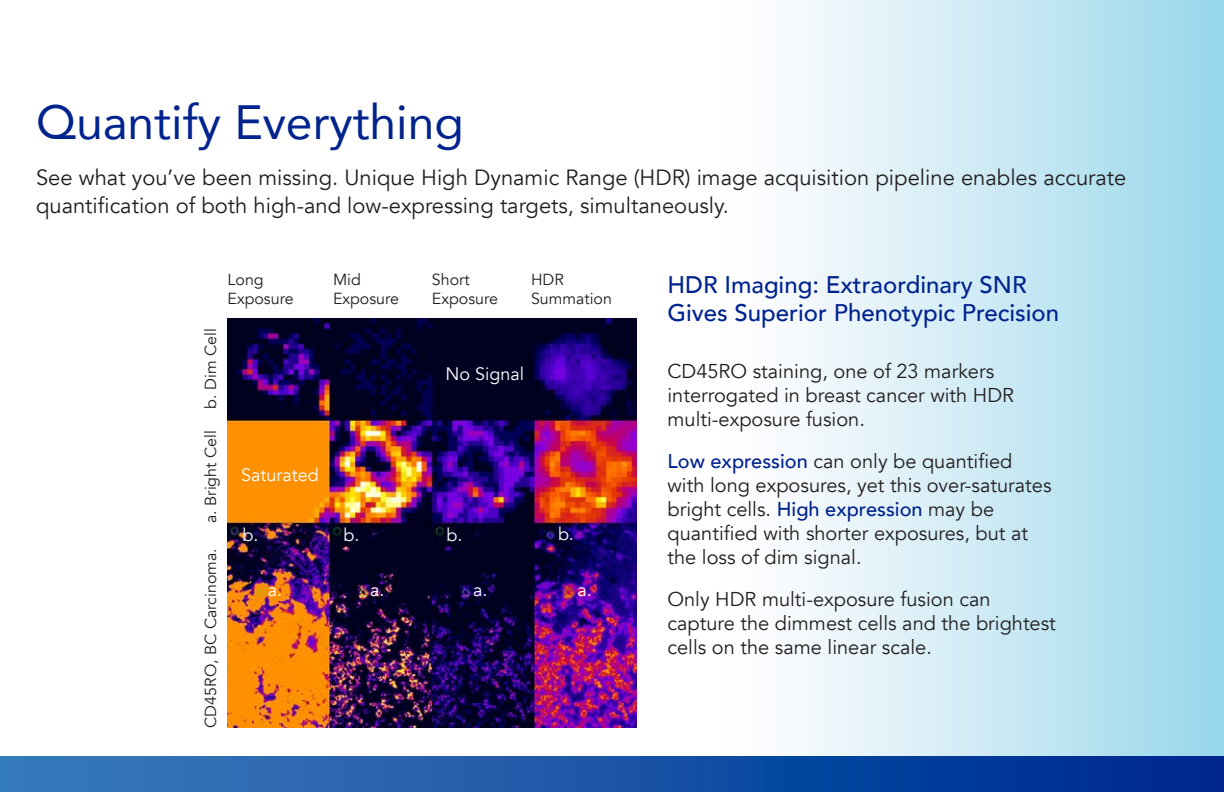
<style>
.page{position:relative;width:1224px;height:792px;background:#fff}
.page>*{position:absolute;margin:0;border:0;box-sizing:border-box;transform-origin:0 0}
.t1{font:48px "Avenir";color:#00238e}
.t2{font:500 24px/28.8px "Avenir";color:#00238e}
.TEXT_black_80_percen{font:22px/28px "Avenir";color:#231f20}
.t3{font:20px/24px "Avenir";color:#231f20}
.t4{font:18px "Avenir";color:#fff}
.t5{font:16px/19.2px "Avenir";color:#231f20}
.s1{font-weight:500;color:#00238e}
</style>
<div class="page">
<div style="left:723px;top:0;width:501px;height:792px;background:linear-gradient(to right,#fff,#9ad7eb)"></div>
<div style="left:0;top:756px;width:1224px;height:36px;background:linear-gradient(to right,#3c7ebd,#002890)"></div>
<img style="left:228px;top:319px;width:408px;height:408px">
<p class="t1" style="left:36px;top:84px;width:429px">Quantify Everything</p>
<p class="TEXT_black_80_percen" style="left:36px;top:164px;width:1092px">See what you’ve been missing. Unique High Dynamic Range (HDR) image acquisition pipeline enables accurate quantification of both high-and low-expressing targets, simultaneously.</p>
<p class="t5" style="left:201px;top:409px;width:82px;rotate:-90deg">b. Dim Cell</p>
<p class="t5" style="left:228px;top:270px;width:68px">Long<br>Exposure</p>
<p class="t5" style="left:201px;top:523px;width:94px;rotate:-90deg">a. Bright Cell</p>
<p class="t5" style="left:201px;top:728px;width:181px;rotate:-90deg">CD45RO, BC Carcinoma.</p>
<p class="t4" style="left:241px;top:464px;width:79px">Saturated</p>
<p class="t4" style="left:242px;top:524px;width:18px">b.</p>
<p class="t4" style="left:268px;top:579px;width:16px">a.</p>
<p class="t5" style="left:333px;top:270px;width:68px">Mid<br>Exposure</p>
<p class="t5" style="left:432px;top:270px;width:68px">Short<br>Exposure</p>
<p class="t5" style="left:531px;top:270px;width:82px">HDR<br>Summation</p>
<p class="t4" style="left:445px;top:363px;width:80px">No Signal</p>
<p class="t4" style="left:343px;top:524px;width:18px">b.</p>
<p class="t4" style="left:370px;top:579px;width:16px">a.</p>
<p class="t4" style="left:446px;top:524px;width:18px">b.</p>
<p class="t4" style="left:558px;top:523px;width:18px">b.</p>
<p class="t4" style="left:473px;top:579px;width:16px">a.</p>
<p class="t4" style="left:577px;top:579px;width:16px">a.</p>
<p class="t2" style="left:668px;top:269px;width:393px">HDR Imaging: Extraordinary SNR<br>Gives Superior Phenotypic Precision</p>
<p class="t3" style="left:668px;top:360px;width:348px">CD45RO staining, one of 23 markers interrogated in breast cancer with HDR multi-exposure fusion.</p>
<p class="t3" style="left:668px;top:450px;width:386px"><span class="s1">Low expression</span> can only be quantified with long exposures, yet this over-saturates bright cells. <span class="s1">High expression</span> may be quantified with shorter exposures, but at the loss of dim signal.</p>
<p class="t3" style="left:668px;top:588px;width:390px">Only HDR multi-exposure fusion can capture the dimmest cells and the brightest cells on the same linear scale.</p>
</div>
